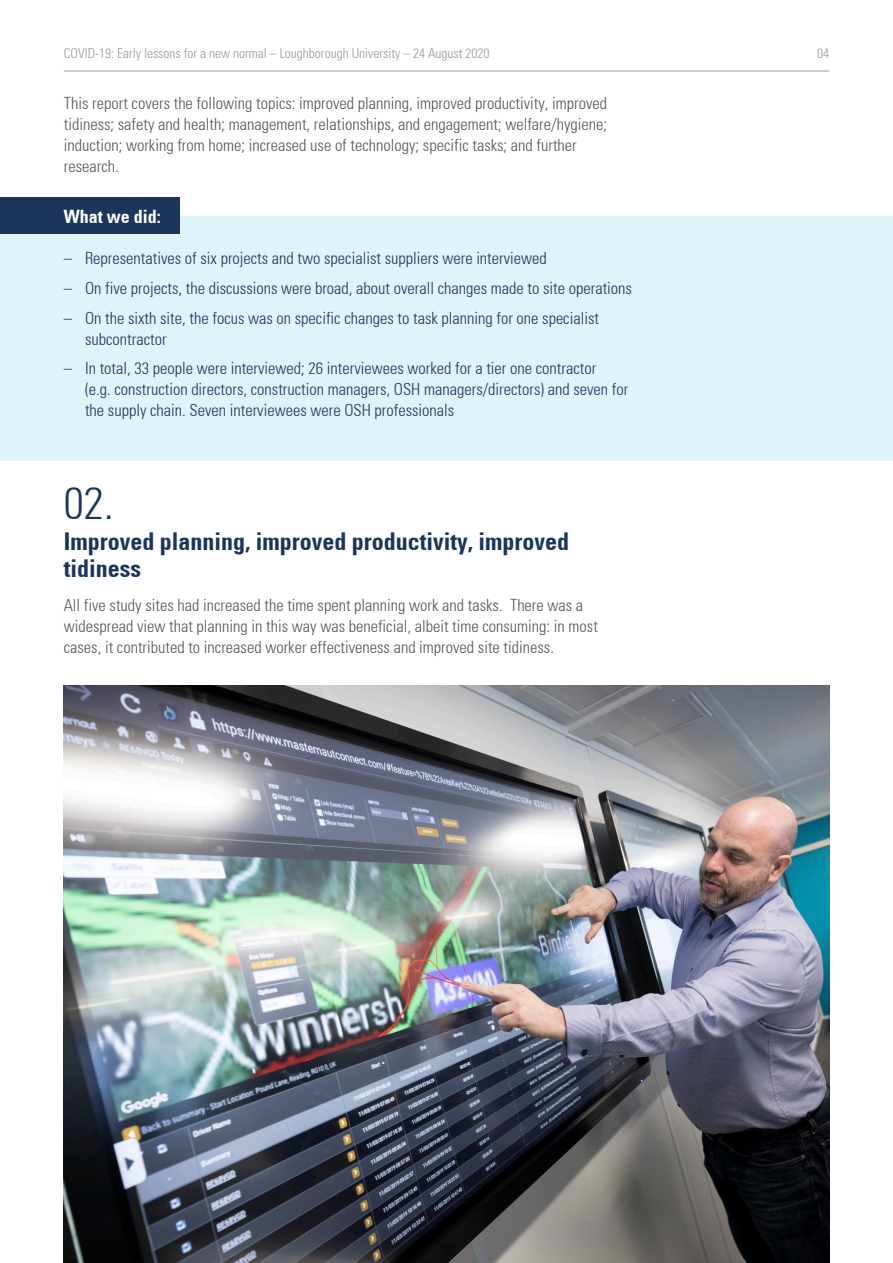
<style>
.page{position:relative;width:893px;height:1263px;background:#fff}
.page>*{position:absolute;margin:0;border:0;box-sizing:border-box;transform-origin:0 0}
.Section_No{font:300 condensed 45px "Univers";color:#1b365d}
.Heading{font:700 condensed 24px/27px "Univers";color:#1b365d}
.Body_copy{font:700 condensed 18px "Univers";color:#fff}
.Body_copy-2{font:300 condensed 16.5px/21px "Univers";color:#53565a}
.t1{font:300 condensed 16.5px/21px "Univers";color:#1b365d}
.t2{font:300 condensed 13.5px "Univers";color:#97999b}
</style>
<div class="page">
<hr style="left:64px;top:71px;width:765px;height:1px;background:#97999b">
<div style="left:0;top:216px;width:893px;height:244px;background:#dff3fb"></div>
<div style="left:0;top:198px;width:179px;height:36px;background:#1b365d"></div>
<img style="left:64px;top:685px;width:765px;height:578px">
<p class="t2" style="left:64px;top:45px;width:427px">COVID‐19: Early lessons for a new normal – Loughborough University – 24 August 2020</p>
<p class="t2" style="left:817px;top:45px;width:13px">04</p>
<p class="Body_copy-2" style="left:64px;top:93px;width:545px">This report covers the following topics: improved planning, improved productivity, improved tidiness; safety and health; management, relationships, and engagement; welfare/hygiene; induction; working from home; increased use of technology; specific tasks; and further research.</p>
<p class="Body_copy" style="left:64px;top:205px;width:99px">What we did:</p>
<p class="t1" style="left:64px;top:248px;width:485px">– Representatives of six projects and two specialist suppliers were interviewed</p>
<p class="t1" style="left:64px;top:278px;width:570px">– On five projects, the discussions were broad, about overall changes made to site operations</p>
<p class="t1" style="left:85px;top:307px;width:515px;text-indent:-21px">– On the sixth site, the focus was on specific changes to task planning for one specialist subcontractor</p>
<p class="t1" style="left:85px;top:358px;width:545px;text-indent:-21px">– In total, 33 people were interviewed; 26 interviewees worked for a tier one contractor<br>(e.g. construction directors, construction managers, OSH managers/directors) and seven for the supply chain. Seven interviewees were OSH professionals</p>
<p class="Section_No" style="left:64px;top:476px;width:51px">02.</p>
<p class="Heading" style="left:64px;top:528px;width:507px">Improved planning, improved productivity, improved tidiness</p>
<p class="Body_copy-2" style="left:64px;top:595px;width:536px">All five study sites had increased the time spent planning work and tasks. There was a widespread view that planning in this way was beneficial, albeit time consuming: in most cases, it contributed to increased worker effectiveness and improved site tidiness.</p>
</div>
